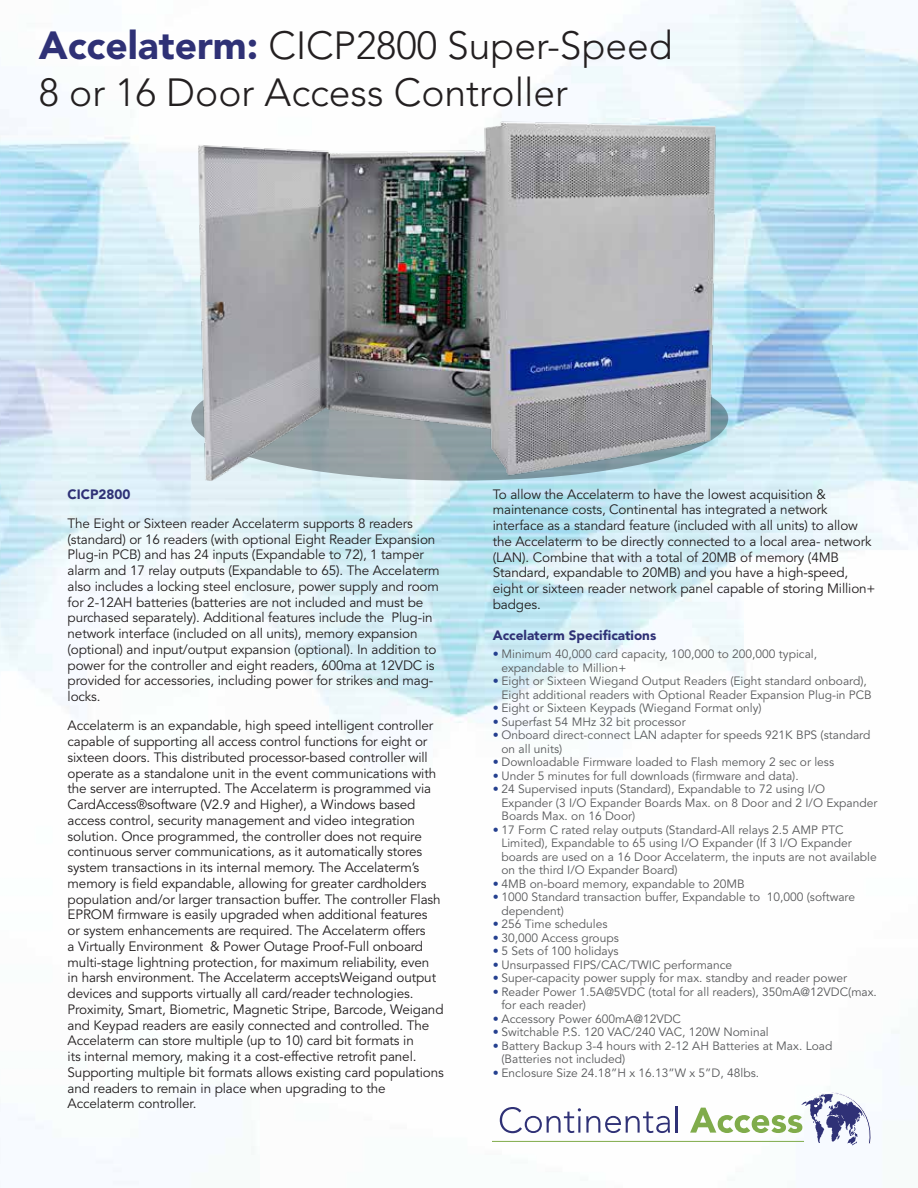
<style>
.page{position:relative;width:918px;height:1188px;background:#fff}
.page>*{position:absolute;margin:0;border:0;box-sizing:border-box;transform-origin:0 0}
.t1{font:300 39px/46.8px "Avenir";color:#231f20}
.t2{font:13.5px/15.8px "Avenir";letter-spacing:-.01em;color:#231f20}
.t3{font:900 13.5px "Avenir";color:#2f3176}
.t4{font:12px/13.5px "Avenir";color:#58595b}
.s1{font-weight:900;color:#2f3176}
.s2{color:#25408f}
</style>
<div class="page">
<img style="left:0;top:0;width:918px;height:1184px">
<svg style="left:500px;top:1107px;width:170px;height:26px"></svg>
<hr style="left:676px;top:1106px;width:2px;height:27px;background:#2f3176">
<hr style="left:493px;top:1141px;width:311px;height:1px;background:#80ac4b">
<svg style="left:690px;top:1092px;width:181px;height:56px"></svg>
<img style="left:51px;top:43px;width:829px;height:535px">
<h1 class="t1" style="left:39px;top:22px;width:635px"><span class="s1">Accelaterm:</span> CICP2800 Super-Speed<br>8 or 16 Door Access Controller</h1>
<p class="t3" style="left:68px;top:486px;width:64px">CICP2800</p>
<p class="t2" style="left:68px;top:516px;width:374px">The Eight or Sixteen reader Accelaterm supports 8 readers (standard) or 16 readers (with optional Eight Reader Expansion Plug-in PCB) and has 24 inputs (Expandable to 72), 1 tamper alarm and 17 relay outputs (Expandable to 65). The Accelaterm also includes a locking steel enclosure, power supply and room for 2-12AH batteries (batteries are not included and must be purchased separately). Additional features include the Plug-in network interface (included on all units), memory expansion (optional) and input/output expansion (optional). In addition to power for the controller and eight readers, 600ma at 12VDC is provided for accessories, including power for strikes and mag&shy;locks.</p>
<p class="t2" style="left:68px;top:718px;width:378px">Accelaterm is an expandable, high speed intelligent controller capable of supporting all access control functions for eight or sixteen doors. This distributed processor-based controller will operate as a standalone unit in the event communications with the server are interrupted. The Accelaterm is programmed via CardAccess®software (V2.9 and Higher), a Windows based access control, security management and video integration solution. Once programmed, the controller does not require continuous server communications, as it automatically stores system transactions in its internal memory. The Accelaterm’s memory is field expandable, allowing for greater cardholders population and/or larger transaction buffer. The controller Flash EPROM firmware is easily upgraded when additional features<br>or system enhancements are required. The Accelaterm offers<br>a Virtually Environment &amp; Power Outage Proof-Full onboard multi-stage lightning protection, for maximum reliability, even<br>in harsh environment. The Accelaterm acceptsWeigand output devices and supports virtually all card/reader technologies.<br>Proximity, Smart, Biometric, Magnetic Stripe, Barcode, Weigand and Keypad readers are easily connected and controlled. The Accelaterm can store multiple (up to 10) card bit formats in<br>its internal memory, making it a cost-effective retrofit panel.<br>Supporting multiple bit formats allows existing card populations and readers to remain in place when upgrading to the Accelaterm controller.</p>
<p class="t2" style="left:493px;top:487px;width:384px">To allow the Accelaterm to have the lowest acquisition &amp; maintenance costs, Continental has integrated a network interface as a standard feature (included with all units) to allow the Accelaterm to be directly connected to a local area- network (LAN). Combine that with a total of 20MB of memory (4MB Standard, expandable to 20MB) and you have a high-speed, eight or sixteen reader network panel capable of storing Million+ badges.</p>
<p class="t3" style="left:493px;top:628px;width:165px">Accelaterm Specifications</p>
<p class="t4" style="left:501px;top:648px;width:317px;text-indent:-9px"><span class="s2">•</span> Minimum 40,000 card capacity, 100,000 to 200,000 typical, expandable to Million+</p>
<p class="t4" style="left:501px;top:675px;width:372px;text-indent:-9px"><span class="s2">•</span> Eight or Sixteen Wiegand Output Readers (Eight standard onboard),<br>Eight additional readers with Optional Reader Expansion Plug-in PCB</p>
<p class="t4" style="left:493px;top:702px;width:270px"><span class="s2">•</span> Eight or Sixteen Keypads (Wiegand Format only)</p>
<p class="t4" style="left:493px;top:715px;width:194px"><span class="s2">•</span> Superfast 54 MHz 32 bit processor</p>
<p class="t4" style="left:501px;top:729px;width:370px;text-indent:-9px"><span class="s2">•</span> Onboard direct-connect LAN adapter for speeds 921K BPS (standard on all units)</p>
<p class="t4" style="left:493px;top:756px;width:343px"><span class="s2">•</span> Downloadable Firmware loaded to Flash memory 2 sec or less</p>
<p class="t4" style="left:493px;top:769px;width:307px"><span class="s2">•</span> Under 5 minutes for full downloads (firmware and data).</p>
<p class="t4" style="left:501px;top:783px;width:378px;text-indent:-9px"><span class="s2">•</span> 24 Supervised inputs (Standard), Expandable to 72 using I/O<br>Expander (3 I/O Expander Boards Max. on 8 Door and 2 I/O Expander<br>Boards Max. on 16 Door)</p>
<p class="t4" style="left:501px;top:823px;width:377px;text-indent:-9px"><span class="s2">•</span> 17 Form C rated relay outputs (Standard-All relays 2.5 AMP PTC Limited), Expandable to 65 using I/O Expander (If 3 I/O Expander boards are used on a 16 Door Accelaterm, the inputs are not available on the third I/O Expander Board)</p>
<p class="t4" style="left:493px;top:877px;width:253px"><span class="s2">•</span> 4MB on-board memory, expandable to 20MB</p>
<p class="t4" style="left:501px;top:891px;width:355px;text-indent:-9px"><span class="s2">•</span> 1000 Standard transaction buffer, Expandable to 10,000 (software dependent)</p>
<p class="t4" style="left:493px;top:918px;width:116px"><span class="s2">•</span> 256 Time schedules</p>
<p class="t4" style="left:493px;top:931px;width:128px"><span class="s2">•</span> 30,000 Access groups</p>
<p class="t4" style="left:493px;top:945px;width:127px"><span class="s2">•</span> 5 Sets of 100 holidays</p>
<p class="t4" style="left:493px;top:958px;width:241px"><span class="s2">•</span> Unsurpassed FIPS/CAC/TWIC performance</p>
<p class="t4" style="left:493px;top:972px;width:356px"><span class="s2">•</span> Super-capacity power supply for max. standby and reader power</p>
<p class="t4" style="left:501px;top:985px;width:377px;text-indent:-9px"><span class="s2">•</span> Reader Power 1.5A@5VDC (total for all readers), 350mA@12VDC(max. for each reader)</p>
<p class="t4" style="left:493px;top:1012px;width:190px"><span class="s2">•</span> Accessory Power 600mA@12VDC</p>
<p class="t4" style="left:493px;top:1026px;width:278px"><span class="s2">•</span> Switchable P.S. 120 VAC/240 VAC, 120W Nominal</p>
<p class="t4" style="left:501px;top:1039px;width:332px;text-indent:-9px"><span class="s2">•</span> Battery Backup 3-4 hours with 2-12 AH Batteries at Max. Load (Batteries not included)</p>
<p class="t4" style="left:493px;top:1066px;width:268px"><span class="s2">•</span> Enclosure Size 24.18”H x 16.13”W x 5”D, 48lbs.</p>
</div>
